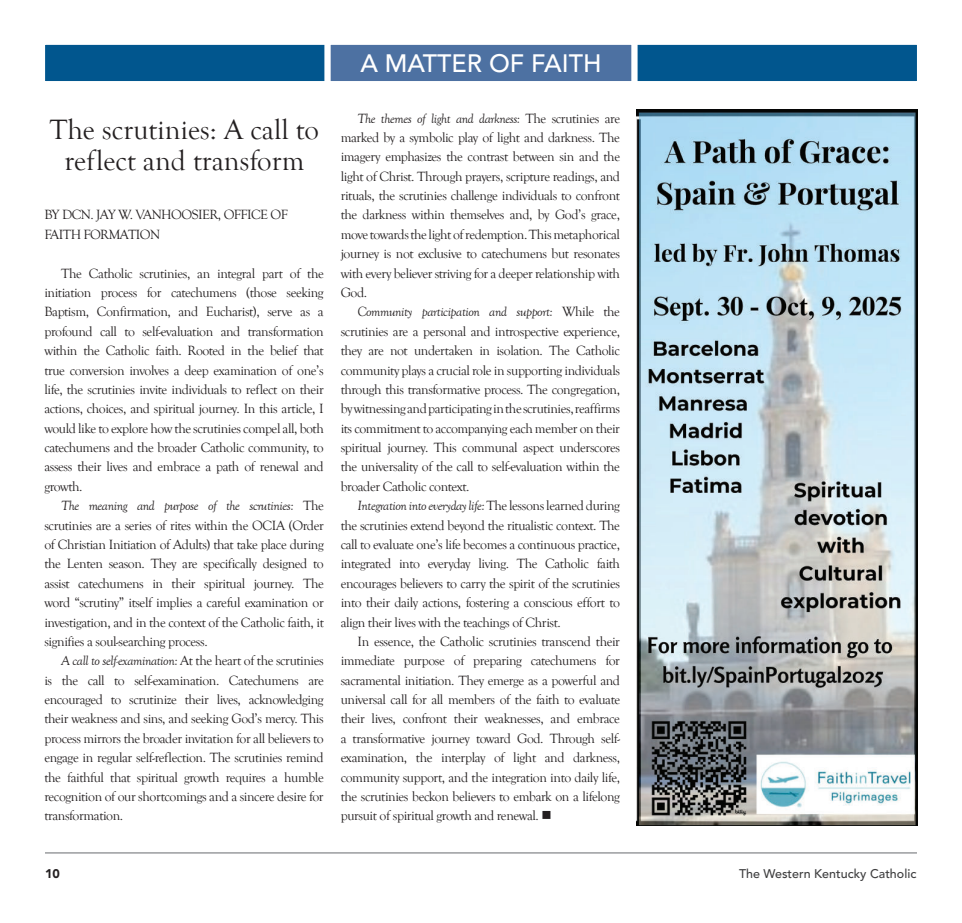
<style>
.page{position:relative;width:962px;height:923px;background:#fff}
.page>*{position:absolute;margin:0;border:0;box-sizing:border-box;transform-origin:0 0}
.t1{font:28.75px/31.2px "Goudy Old Style T";color:#231f20;text-align:center}
.t2{font:500 25px "Avenir LT Std";color:#fff}
.t3{font:13.75px/19.4px "Goudy Old Style T";letter-spacing:-.03em;color:#231f20;text-align:justify}
.t4{font:500 12.5px "Avenir LT Std";color:#3e3e3f}
.t5{font:900 12.5px "Avenir LT Std";color:#231f20}
.s1{font-style:italic}
</style>
<div class="page">
<hr style="left:45px;top:852px;width:872px;height:1px;background:#939598">
<div style="left:45px;top:44px;width:872px;height:37px;background:#01568e"></div>
<svg style="left:321px;top:44px;width:320px;height:37px"></svg>
<img style="left:637px;top:110px;width:280px;height:715px">
<h1 class="t1" style="left:50px;top:114px;width:270px">The scrutinies: A call to reflect and transform</h1>
<p class="t3" style="left:44px;top:205px;width:245px">BY DCN. JAY W. VANHOOSIER, OFFICE OF<br>FAITH FORMATION</p>
<p class="t3" style="left:44px;top:263px;width:281px;text-indent:17px">The Catholic scrutinies, an integral part of the initiation process for catechumens (those seeking Baptism, Confirmation, and Eucharist), serve as a profound call to self-evaluation and transformation within the Catholic faith. Rooted in the belief that true conversion involves a deep examination of one’s life, the scrutinies invite individuals to reflect on their actions, choices, and spiritual journey. In this article, I would like to explore how the scrutinies compel all, both catechumens and the broader Catholic community, to assess their lives and embrace a path of renewal and growth.</p>
<p class="t3" style="left:44px;top:496px;width:281px;text-indent:17px"><span class="s1">The meaning and purpose of the scrutinies:</span> The scrutinies are a series of rites within the OCIA (Order of Christian Initiation of Adults) that take place during the Lenten season. They are specifically designed to assist catechumens in their spiritual journey. The word “scrutiny” itself implies a careful examination or investigation, and in the context of the Catholic faith, it signifies a soul-searching process.</p>
<p class="t3" style="left:44px;top:651px;width:281px;text-indent:17px"><span class="s1">A call to self-examination:</span> At the heart of the scrutinies is the call to self-examination. Catechumens are encouraged to scrutinize their lives, acknowledging their weakness and sins, and seeking God’s mercy. This process mirrors the broader invitation for all believers to engage in regular self-reflection. The scrutinies remind the faithful that spiritual growth requires a humble recognition of our shortcomings and a sincere desire for transformation.</p>
<h2 class="t2" style="left:360px;top:50px;width:243px">A MATTER OF FAITH</h2>
<p class="t3" style="left:341px;top:108px;width:281px;text-indent:17px"><span class="s1">The themes of light and darkness:</span> The scrutinies are marked by a symbolic play of light and darkness. The imagery emphasizes the contrast between sin and the light of Christ. Through prayers, scripture readings, and rituals, the scrutinies challenge individuals to confront the darkness within themselves and, by God’s grace, move towards the light of redemption. This metaphorical journey is not exclusive to catechumens but resonates with every believer striving for a deeper relationship with God.</p>
<p class="t3" style="left:341px;top:302px;width:281px;text-indent:17px"><span class="s1">Community participation and support:</span> While the scrutinies are a personal and introspective experience, they are not undertaken in isolation. The Catholic community plays a crucial role in supporting individuals through this transformative process. The congregation, by witnessing and participating in the scrutinies, reaffirms its commitment to accompanying each member on their spiritual journey. This communal aspect underscores the universality of the call to self-evaluation within the broader Catholic context.</p>
<p class="t3" style="left:341px;top:496px;width:281px;text-indent:17px"><span class="s1">Integration into everyday life:</span> The lessons learned during the scrutinies extend beyond the ritualistic context. The call to evaluate one’s life becomes a continuous practice, integrated into everyday living. The Catholic faith encourages believers to carry the spirit of the scrutinies into their daily actions, fostering a conscious effort to align their lives with the teachings of Christ.</p>
<p class="t3" style="left:341px;top:631px;width:281px;text-indent:17px">In essence, the Catholic scrutinies transcend their immediate purpose of preparing catechumens for sacramental initiation. They emerge as a powerful and universal call for all members of the faith to evaluate their lives, confront their weaknesses, and embrace a transformative journey toward God. Through self&shy;examination, the interplay of light and darkness, community support, and the integration into daily life, the scrutinies beckon believers to embark on a lifelong pursuit of spiritual growth and renewal. ■</p>
<p class="t5" style="left:45px;top:868px;width:16px">10</p>
<p class="t4" style="left:739px;top:866px;width:179px">The Western Kentucky Catholic</p>
</div>
